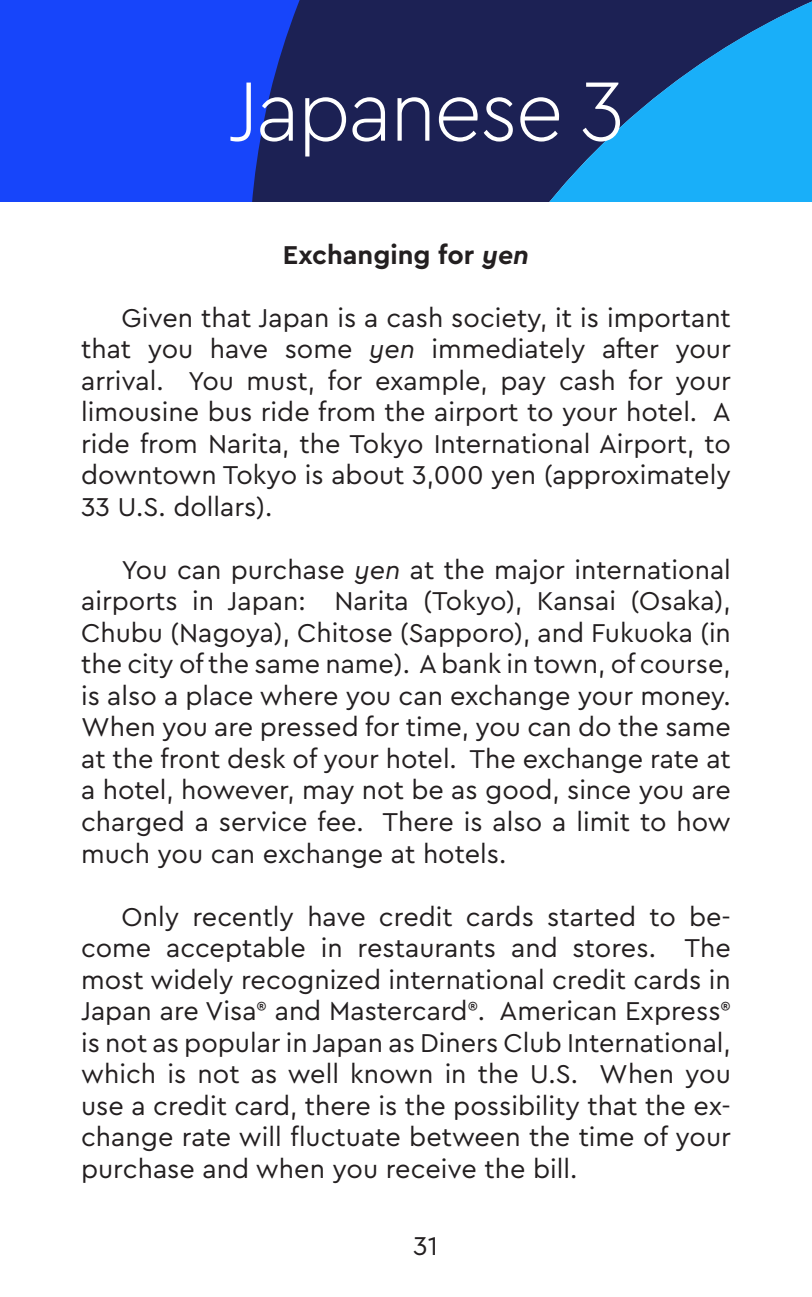
<style>
.page{position:relative;width:812px;height:1297px;background:#fff}
.page>*{position:absolute;margin:0;border:0;box-sizing:border-box;transform-origin:0 0}
.t1{font:300 87.98px "Cera PRO";letter-spacing:-.03em;color:#fff;scale:.96 1}
.Style{font:27px/31.5px "Cera PRO";color:#231f20;text-align:justify}
.t2{font:700 27px "Cera PRO";color:#231f20}
.s1{font-style:italic}
</style>
<div class="page">
<div style="left:0;top:0;width:207px;height:201px;background:#1745fa"></div>
<svg style="left:207px;top:0;width:84px;height:201px;background:#183cd3"></svg>
<svg style="left:291px;top:0;width:493px;height:201px;background:#1b447d"></svg>
<div style="left:784px;top:0;width:27px;height:201px;background:#19aff9"></div>
<h1 class="t1" style="left:228px;top:53px;width:414px">Japanese 3</h1>
<p class="t2" style="left:283px;top:236px;width:247px">Exchanging for <span class="s1">yen</span></p>
<p class="Style" style="left:81px;top:300px;width:651px;text-indent:40px">Given that Japan is a cash society, it is important that you have some <span class="s1">yen</span> immediately after your arrival. You must, for example, pay cash for your limousine bus ride from the airport to your hotel. A ride from Narita, the Tokyo International Airport, to downtown Tokyo is about 3,000 yen (approximately 33 U.S. dollars).</p>
<p class="Style" style="left:81px;top:552px;width:651px;text-indent:40px">You can purchase <span class="s1">yen</span> at the major international airports in Japan: Narita (Tokyo), Kansai (Osaka), Chubu (Nagoya), Chitose (Sapporo), and Fukuoka (in the city of the same name). A bank in town, of course, is also a place where you can exchange your money.<br>When you are pressed for time, you can do the same at the front desk of your hotel. The exchange rate at a hotel, however, may not be as good, since you are charged a service fee. There is also a limit to how much you can exchange at hotels.</p>
<p class="Style" style="left:81px;top:899px;width:651px;text-indent:40px">Only recently have credit cards started to be&shy;come acceptable in restaurants and stores. The most widely recognized international credit cards in Japan are Visa<sup>®</sup> and Mastercard<sup>®</sup>. American Express<sup>® </sup>is not as popular in Japan as Diners Club International, which is not as well known in the U.S. When you use a credit card, there is the possibility that the ex&shy;change rate will fluctuate between the time of your purchase and when you receive the bill.</p>
<p class="Style" style="left:413px;top:1228px;width:26px">31</p>
</div>
